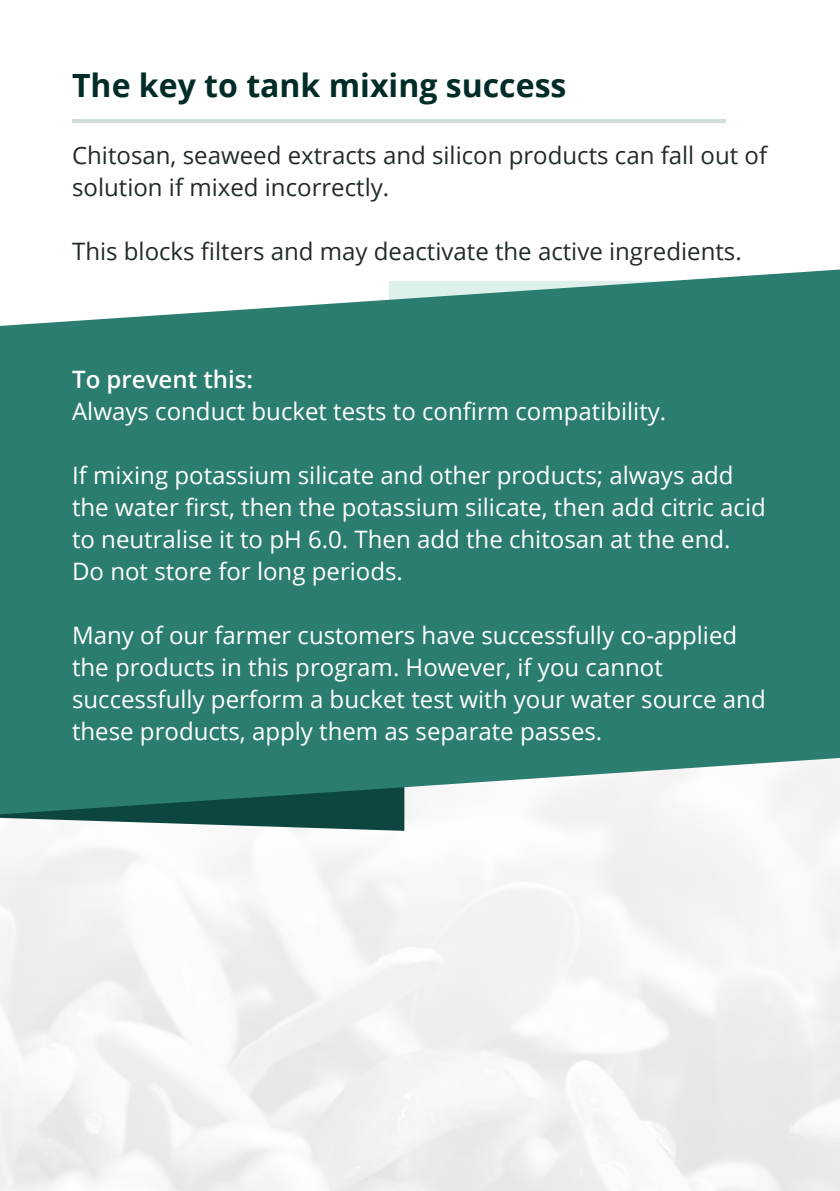
<style>
.page{position:relative;width:840px;height:1191px;background:#fff}
.page>*{position:absolute;margin:0;border:0;box-sizing:border-box;transform-origin:0 0}
.t1{font:700 32px "Open Sans";color:#012c27}
.Paragraph_Style_2{font:24px/32px "Open Sans";color:#fff}
.Paragraph_Style_2-2{font:24px/32px "Open Sans";color:#212b2e}
.Paragraph_Style_2-3{font:600 24px "Open Sans";color:#fff}
</style>
<div class="page">
<svg style="left:0;top:814px;width:404px;height:17px;fill:#0d463e"></svg>
<svg style="left:0;top:269px;width:839px;height:545px;background:#3c877b"></svg>
<hr style="left:72px;top:119px;width:653px;height:4px;background:#cddeda">
<p class="t1" style="left:72px;top:62px;width:495px">The key to tank mixing success</p>
<p class="Paragraph_Style_2-2" style="left:72px;top:139px;width:696px">Chitosan, seaweed extracts and silicon products can fall out of solution if mixed incorrectly.</p>
<p class="Paragraph_Style_2-2" style="left:72px;top:235px;width:670px">This blocks filters and may deactivate the active ingredients.</p>
<p class="Paragraph_Style_2-3" style="left:72px;top:363px;width:182px">To prevent this:</p>
<p class="Paragraph_Style_2" style="left:72px;top:395px;width:595px">Always conduct bucket tests to confirm compatibility.</p>
<p class="Paragraph_Style_2" style="left:72px;top:459px;width:694px">If mixing potassium silicate and other products; always add the water first, then the potassium silicate, then add citric acid to neutralise it to pH 6.0. Then add the chitosan at the end.<br>Do not store for long periods.</p>
<p class="Paragraph_Style_2" style="left:72px;top:619px;width:694px">Many of our farmer customers have successfully co-applied the products in this program. However, if you cannot successfully perform a bucket test with your water source and these products, apply them as separate passes.</p>
</div>
